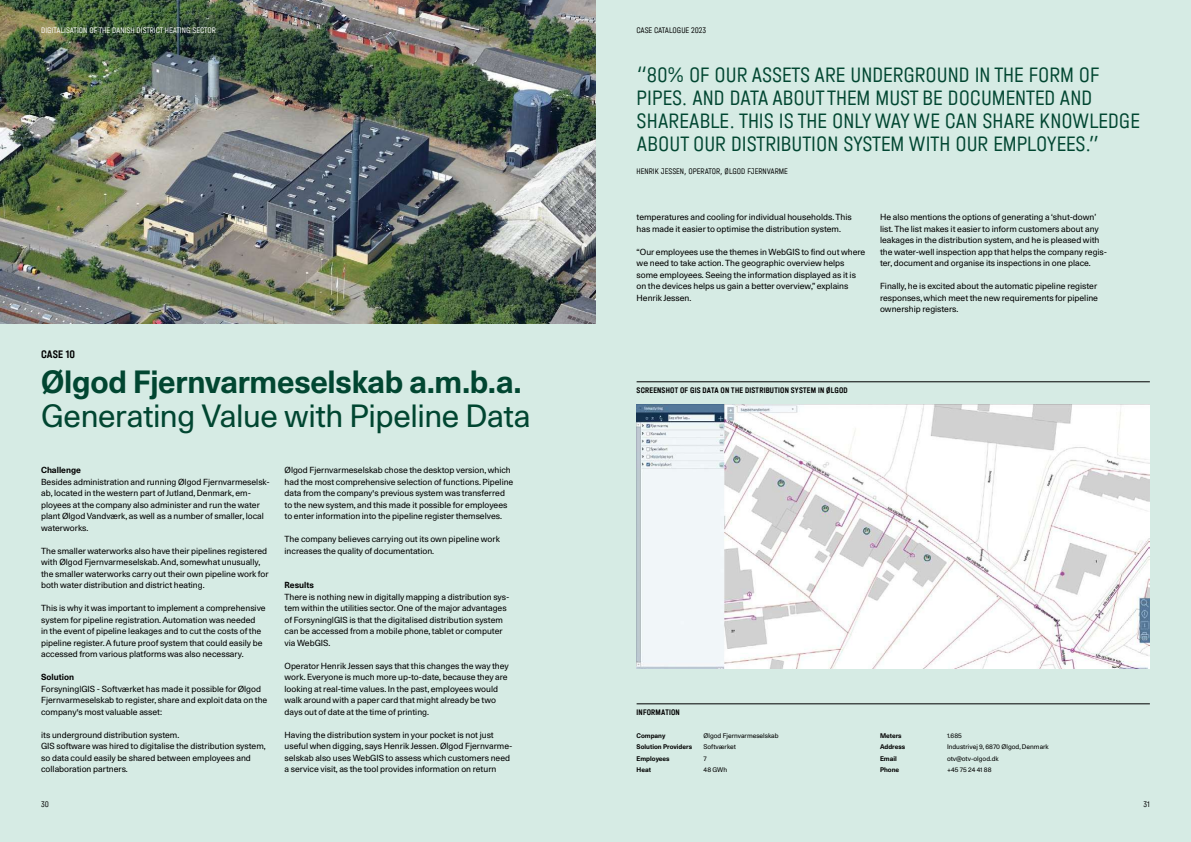
<style>
.page{position:relative;width:1191px;height:842px;background:#fff}
.page>*{position:absolute;margin:0;border:0;box-sizing:border-box;transform-origin:0 0}
.t1{font:31px "Unica 77 LL";letter-spacing:-.01em;color:#014631}
.t2{font:700 31px "Unica 77 LL";letter-spacing:-.01em;color:#014631}
.t3{font:300 22px/23px "Halvar Eng";color:#014631}
.t4{font:500 11.5px "Halvar Eng";letter-spacing:.01em;color:#000}
.t5{font:8.5px/11.5px "Unica 77 LL";color:#000}
.t6{font:500 8.5px "Halvar Eng";letter-spacing:.02em;color:#000}
.t7{font:300 8.5px "Halvar Eng";color:#000}
.t8{font:300 8.5px "Halvar Eng";color:#fff}
.t9{font:700 8.5px "Unica 77 LL";color:#000}
.t10{font:6.5px/11.5px "Unica 77 LL";color:#000}
.t11{font:700 6.5px/11.5px "Unica 77 LL";color:#000}
</style>
<div class="page">
<div style="left:0;top:0;width:595px;height:842px;background:#d6ebe4"></div>
<div style="left:595px;top:0;width:596px;height:842px;background:#d6ebe4"></div>
<img style="left:0;top:0;width:595px;height:324px">
<hr style="left:636px;top:703px;width:513px;height:1px;background:#000">
<hr style="left:636px;top:381px;width:513px;height:1px;background:#000">
<img style="left:636px;top:404px;width:513px;height:265px">
<p class="t8" style="left:41px;top:25px;width:176px">DIGITALISATION OF THE DANISH DISTRICT HEATING SECTOR</p>
<p class="t7" style="left:636px;top:25px;width:71px">CASE CATALOGUE 2023</p>
<h2 class="t3" style="left:636px;top:63px;width:505px">“80% OF OUR ASSETS ARE UNDERGROUND IN THE FORM OF PIPES. AND DATA ABOUT THEM MUST BE DOCUMENTED AND SHAREABLE. THIS IS THE ONLY WAY WE CAN SHARE KNOWLEDGE ABOUT OUR DISTRIBUTION SYSTEM WITH OUR EMPLOYEES.”</h2>
<p class="t7" style="left:636px;top:167px;width:153px">HENRIK JESSEN, OPERATOR, ØLGOD FJERNVARME</p>
<h3 class="t4" style="left:41px;top:348px;width:35px">CASE 10</h3>
<h1 class="t2" style="left:41px;top:360px;width:482px">Ølgod Fjernvarmeselskab a.m.b.a.</h1>
<h1 class="t1" style="left:41px;top:396px;width:491px">Generating Value with Pipeline Data</h1>
<p class="t5" style="left:636px;top:211px;width:217px">temperatures and cooling for individual households. This has made it easier to optimise the distribution system.</p>
<p class="t5" style="left:636px;top:246px;width:230px">“Our employees use the themes in WebGIS to find out where we need to take action. The geographic overview helps some employees. Seeing the information displayed as it is on the devices helps us gain a better overview,” explains Henrik Jessen.</p>
<p class="t5" style="left:880px;top:211px;width:229px">He also mentions the options of generating a ‘shut-down’ list. The list makes it easier to inform customers about any leakages in the distribution system, and he is pleased with the water-well inspection app that helps the company regis&shy;ter, document and organise its inspections in one place.</p>
<p class="t5" style="left:880px;top:280px;width:219px;text-align:justify">Finally, he is excited about the automatic pipeline register responses, which meet the new requirements for pipeline ownership registers.</p>
<p class="t6" style="left:636px;top:385px;width:213px">SCREENSHOT OF GIS DATA ON THE DISTRIBUTION SYSTEM IN ØLGOD</p>
<p class="t9" style="left:41px;top:464px;width:41px">Challenge</p>
<p class="t5" style="left:41px;top:476px;width:230px">Besides administration and running Ølgod Fjernvarmeselsk&shy;ab, located in the western part of Jutland, Denmark, em&shy;ployees at the company also administer and run the water plant Ølgod Vandværk, as well as a number of smaller, local waterworks.</p>
<p class="t5" style="left:41px;top:545px;width:229px">The smaller waterworks also have their pipelines registered with Ølgod Fjernvarmeselskab. And, somewhat unusually, the smaller waterworks carry out their own pipeline work for both water distribution and district heating.</p>
<p class="t5" style="left:41px;top:602px;width:226px">This is why it was important to implement a comprehensive system for pipeline registration. Automation was needed<br>in the event of pipeline leakages and to cut the costs of the pipeline register. A future proof system that could easily be accessed from various platforms was also necessary.</p>
<p class="t9" style="left:41px;top:671px;width:34px">Solution</p>
<p class="t5" style="left:41px;top:683px;width:228px">Forsyning|GIS - Softværket has made it possible for Ølgod<br>Fjernvarmeselskab to register, share and exploit data on the company's most valuable asset:</p>
<p class="t5" style="left:41px;top:729px;width:226px">its underground distribution system.<br>GIS software was hired to digitalise the distribution system, so data could easily be shared between employees and collaboration partners.</p>
<p class="t5" style="left:284px;top:464px;width:230px">Ølgod Fjernvarmeselskab chose the desktop version, which had the most comprehensive selection of functions. Pipeline data from the company's previous system was transferred to the new system, and this made it possible for employees to enter information into the pipeline register themselves.</p>
<p class="t5" style="left:284px;top:533px;width:217px">The company believes carrying out its own pipeline work increases the quality of documentation.</p>
<p class="t9" style="left:284px;top:579px;width:31px">Results</p>
<p class="t5" style="left:284px;top:591px;width:226px">There is nothing new in digitally mapping a distribution sys&shy;tem within the utilities sector. One of the major advantages of Forsyning|GIS is that the digitalised distribution system can be accessed from a mobile phone, tablet or computer via WebGIS.</p>
<p class="t5" style="left:284px;top:660px;width:226px">Operator Henrik Jessen says that this changes the way they work. Everyone is much more up-to-date, because they are looking at real-time values. In the past, employees would walk around with a paper card that might already be two days out of date at the time of printing.</p>
<p class="t5" style="left:284px;top:729px;width:229px">Having the distribution system in your pocket is not just useful when digging, says Henrik Jessen. Ølgod Fjernvarme&shy;selskab also uses WebGIS to assess which customers need a service visit, as the tool provides information on return</p>
<p class="t11" style="left:636px;top:730px;width:57px">Company<br>Solution Providers<br>Employees<br>Heat</p>
<p class="t11" style="left:880px;top:730px;width:27px">Meters<br>Address<br>Email<br>Phone</p>
<p class="t6" style="left:636px;top:707px;width:45px">INFORMATION</p>
<p class="t10" style="left:703px;top:730px;width:77px">Ølgod Fjernvarmeselskab<br>Softværket<br>7<br>48 GWh</p>
<p class="t10" style="left:947px;top:730px;width:103px">1.685<br>Industrivej 9, 6870 Ølgod, Denmark otv@otv-olgod.dk<br>+45 75 24 41 88</p>
<p class="t7" style="left:41px;top:799px;width:9px">30</p>
<p class="t7" style="left:1143px;top:799px;width:8px">31</p>
</div>
